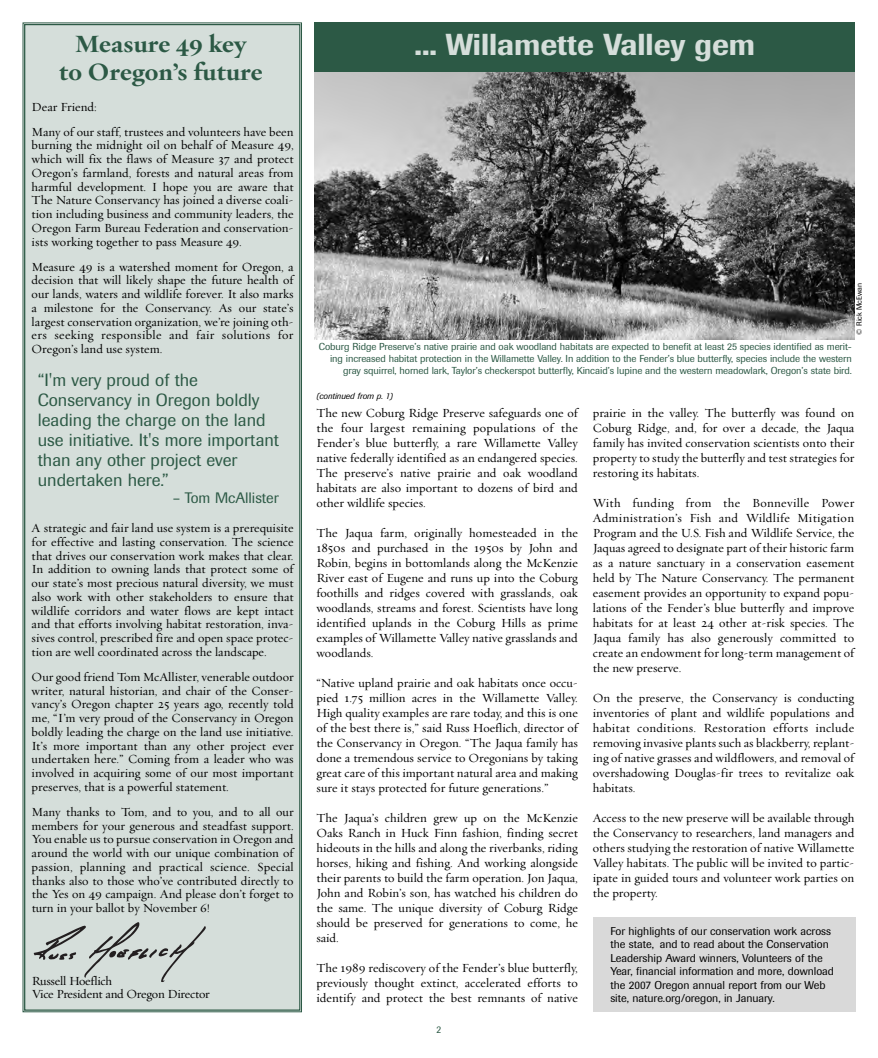
<style>
.page{position:relative;width:878px;height:1058px;background:#fff}
.page>*{position:absolute;margin:0;border:0;box-sizing:border-box;transform-origin:0 0}
.t1{font:500 30px "Imago";color:#d5deda}
.t2{font:700 25px/27.5px "Oakleaf";color:#2c5945;text-align:center}
.t3{font:17.5px/20px "Imago";color:#2c5945}
.t4{font:15px "Imago";color:#2c5945}
.t5{font:12.5px/15px "Oakleaf";color:#000;text-align:justify}
.t6{font:12.5px/13.8px "Oakleaf";letter-spacing:-.02em;color:#000}
.t7{font:11.25px/13.5px "Imago";color:#000}
.t8{font:10px/12px "Imago";letter-spacing:-.01em;color:#2c5945;text-align:right}
.t9{font:10px "Imago";letter-spacing:-.01em;color:#2c5945;scale:.95 1}
.t10{font:italic 8.75px "Imago";color:#000}
.t11{font:7.5px "Imago";color:#000}
</style>
<div class="page">
<img style="left:314px;top:72px;width:540px;height:267px">
<div style="left:314px;top:23px;width:540px;height:49px;background:#2c5945"></div>
<div style="left:25px;top:25px;width:275px;height:985px;background:#d5deda"></div>
<svg style="left:34px;top:922px;width:172px;height:60px"></svg>
<div style="left:592px;top:917px;width:263px;height:94px;background:#d9d9d9"></div>
<h2 class="t2" style="left:59px;top:30px;width:205px">Measure 49 key<br>to Oregon’s future</h2>
<p class="t5" style="left:32px;top:94px;width:263px;line-height:25px">Dear Friend:<br>Many of our staff, trustees and volunteers have been</p>
<p class="t5" style="left:32px;top:138px;width:263px;line-height:13.8px">burning the midnight oil on behalf of Measure 49, which will fix the flaws of Measure 37 and protect Oregon’s farmland, forests and natural areas from harmful development. I hope you are aware that The Nature Conservancy has joined a diverse coali&shy;tion including business and community leaders, the Oregon Farm Bureau Federation and conservation&shy;ists working together to pass Measure 49.</p>
<p class="t5" style="left:32px;top:259px;width:263px;line-height:13.8px">Measure 49 is a watershed moment for Oregon, a decision that will likely shape the future health of our lands, waters and wildlife forever. It also marks a milestone for the Conservancy. As our state’s largest conservation organization, we’re joining oth&shy;ers seeking responsible and fair solutions for Oregon’s land use system.</p>
<h3 class="t3" style="left:38px;top:371px;width:243px">“I'm very proud of the<br>Conservancy in Oregon boldly leading the charge on the land use initiative. It's more important than any other project ever undertaken here.”</h3>
<p class="t4" style="left:173px;top:492px;width:107px">– Tom McAllister</p>
<p class="t5" style="left:32px;top:521px;width:263px;line-height:13.8px">A strategic and fair land use system is a prerequisite for effective and lasting conservation. The science that drives our conservation work makes that clear.<br>In addition to owning lands that protect some of our state’s most precious natural diversity, we must also work with other stakeholders to ensure that wildlife corridors and water flows are kept intact and that efforts involving habitat restoration, inva&shy;sives control, prescribed fire and open space protec&shy;tion are well coordinated across the landscape.</p>
<p class="t5" style="left:32px;top:669px;width:263px;line-height:13.8px">Our good friend Tom McAllister, venerable outdoor writer, natural historian, and chair of the Conser&shy;vancy’s Oregon chapter 25 years ago, recently told me, “I’m very proud of the Conservancy in Oregon boldly leading the charge on the land use initiative.<br>It’s more important than any other project ever undertaken here.” Coming from a leader who was involved in acquiring some of our most important preserves, that is a powerful statement.</p>
<p class="t5" style="left:32px;top:804px;width:263px;line-height:13.8px">Many thanks to Tom, and to you, and to all our members for your generous and steadfast support.<br>You enable us to pursue conservation in Oregon and around the world with our unique combination of passion, planning and practical science. Special thanks also to those who’ve contributed directly to the Yes on 49 campaign. And please don’t forget to turn in your ballot by November 6!</p>
<p class="t6" style="left:32px;top:973px;width:179px">Russell Hoeflich<br>Vice President and Oregon Director</p>
<h1 class="t1" style="left:414px;top:33px;width:342px">... Willamette Valley gem</h1>
<p class="t11" style="left:856px;top:334px;width:53px;rotate:-90deg">© Rick McEwan</p>
<p class="t8" style="left:319px;top:341px;width:534px">Coburg Ridge Preserve’s native prairie and oak woodland habitats are expected to benefit at least 25 species identified as merit&shy;ing increased habitat protection in the Willamette Valley. In addition to the Fender’s blue butterfly, species include the western gray squirrel, horned lark, Taylor’s checkerspot butterfly, Kincaid’s lupine and the western meadowlark, Oregon’s state bird.</p>
<p class="t10" style="left:316px;top:392px;width:79px">(continued from p. 1)</p>
<p class="t5" style="left:316px;top:405px;width:263px">The new Coburg Ridge Preserve safeguards one of the four largest remaining populations of the Fender’s blue butterfly, a rare Willamette Valley native federally identified as an endangered species.<br>The preserve’s native prairie and oak woodland habitats are also important to dozens of bird and other wildlife species.</p>
<p class="t5" style="left:316px;top:525px;width:263px">The Jaqua farm, originally homesteaded in the 1850s and purchased in the 1950s by John and Robin, begins in bottomlands along the McKenzie River east of Eugene and runs up into the Coburg foothills and ridges covered with grasslands, oak woodlands, streams and forest. Scientists have long identified uplands in the Coburg Hills as prime examples of Willamette Valley native grasslands and woodlands.</p>
<p class="t5" style="left:316px;top:675px;width:263px">“Native upland prairie and oak habitats once occu&shy;pied 1.75 million acres in the Willamette Valley.<br>High quality examples are rare today, and this is one of the best there is,” said Russ Hoeflich, director of the Conservancy in Oregon. “The Jaqua family has done a tremendous service to Oregonians by taking great care of this important natural area and making sure it stays protected for future generations.”</p>
<p class="t5" style="left:316px;top:810px;width:263px">The Jaqua’s children grew up on the McKenzie Oaks Ranch in Huck Finn fashion, finding secret hideouts in the hills and along the riverbanks, riding horses, hiking and fishing. And working alongside their parents to build the farm operation. Jon Jaqua, John and Robin’s son, has watched his children do the same. The unique diversity of Coburg Ridge should be preserved for generations to come, he said.</p>
<p class="t5" style="left:316px;top:960px;width:263px">The 1989 rediscovery of the Fender’s blue butterfly, previously thought extinct, accelerated efforts to identify and protect the best remnants of native</p>
<p class="t9" style="left:436px;top:1025px;width:6px">2</p>
<p class="t5" style="left:593px;top:405px;width:263px">prairie in the valley. The butterfly was found on Coburg Ridge, and, for over a decade, the Jaqua family has invited conservation scientists onto their property to study the butterfly and test strategies for restoring its habitats.</p>
<p class="t5" style="left:593px;top:495px;width:263px">With funding from the Bonneville Power Administration’s Fish and Wildlife Mitigation Program and the U.S. Fish and Wildlife Service, the Jaquas agreed to designate part of their historic farm as a nature sanctuary in a conservation easement held by The Nature Conservancy. The permanent easement provides an opportunity to expand popu&shy;lations of the Fender’s blue butterfly and improve habitats for at least 24 other at-risk species. The Jaqua family has also generously committed to create an endowment for long-term management of the new preserve.</p>
<p class="t5" style="left:593px;top:690px;width:263px">On the preserve, the Conservancy is conducting inventories of plant and wildlife populations and habitat conditions. Restoration efforts include removing invasive plants such as blackberry, replant&shy;ing of native grasses and wildflowers, and removal of overshadowing Douglas-fir trees to revitalize oak habitats.</p>
<p class="t5" style="left:593px;top:810px;width:263px">Access to the new preserve will be available through the Conservancy to researchers, land managers and others studying the restoration of native Willamette Valley habitats. The public will be invited to partic&shy;ipate in guided tours and volunteer work parties on the property.</p>
<p class="t7" style="left:610px;top:925px;width:225px">For highlights of our conservation work across the state, and to read about the Conservation Leadership Award winners, Volunteers of the Year, financial information and more, download the 2007 Oregon annual report from our Web site, nature.org/oregon, in January.</p>
</div>
